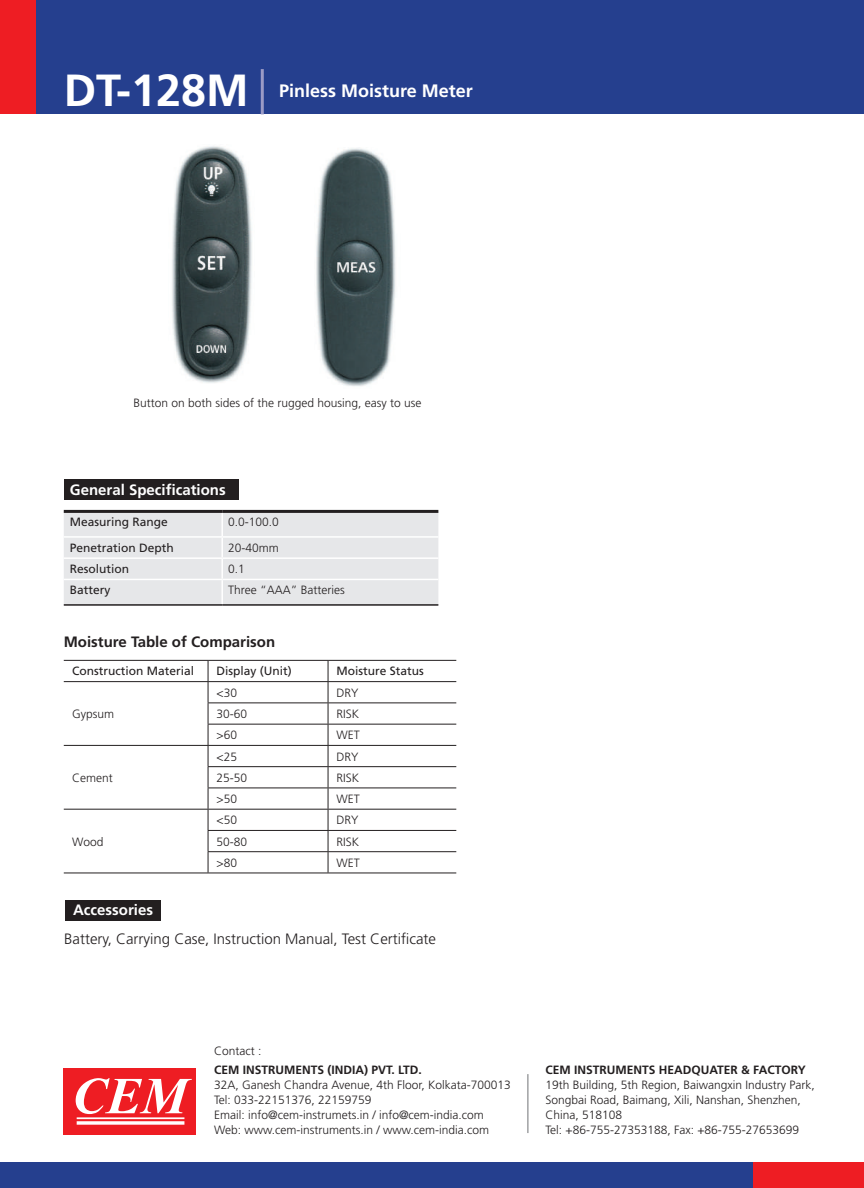
<style>
.page{position:relative;width:864px;height:1188px;background:#fff}
.page>*{position:absolute;margin:0;border:0;box-sizing:border-box;transform-origin:0 0}
.t1{font:italic 700 51.9px "Times New Roman";color:#fff}
.t2{font:700 45px "Frutiger";color:#fff}
.t3{font:700 18px "Frutiger";color:#fff}
.t4{font:300 15px "Frutiger";color:#231f20}
.t5{font:700 15px "Frutiger";color:#fff}
.t6{font:700 15px "Frutiger";color:#231f20}
.t7{font:300 12px/15px "Frutiger";color:#231f20}
.t8{font:12px "Frutiger";color:#231f20}
.t9{font:700 12px "Frutiger";color:#231f20}
</style>
<div class="page">
<div style="left:0;top:0;width:864px;height:114px;background:#253f8e"></div>
<div style="left:64px;top:1068px;width:132px;height:67px;background:#ee1d23"></div>
<hr style="left:77px;top:1117px;width:107px;height:2px;background:#fff">
<svg style="left:77px;top:1121px;width:107px;height:4px"></svg>
<hr style="left:261px;top:69px;width:3px;height:45px;background:#9b9bc6">
<div style="left:0;top:1162px;width:864px;height:26px;background:#253f8e"></div>
<div style="left:753px;top:1162px;width:111px;height:26px;background:#ee1d23"></div>
<div style="left:0;top:0;width:36px;height:114px;background:#ee1d23"></div>
<hr style="left:527px;top:1074px;width:1px;height:59px;background:#808285">
<div style="left:65px;top:900px;width:95px;height:21px;background:#231f20"></div>
<div style="left:65px;top:479px;width:174px;height:21px;background:#231f20"></div>
<div style="left:64px;top:513px;width:374px;height:91px;background:#e6e7e9"></div>
<hr style="left:64px;top:557px;width:158px;height:2px;background:#fff">
<hr style="left:222px;top:557px;width:216px;height:2px;background:#fff">
<hr style="left:221px;top:559px;width:2px;height:20px;background:#fff">
<hr style="left:64px;top:579px;width:158px;height:1px;background:#fff">
<hr style="left:222px;top:579px;width:216px;height:1px;background:#fff">
<hr style="left:221px;top:580px;width:2px;height:24px;background:#fff">
<hr style="left:64px;top:510px;width:158px;height:3px;background:#231f20">
<hr style="left:222px;top:510px;width:216px;height:3px;background:#231f20">
<hr style="left:64px;top:604px;width:158px;height:2px;background:#231f20">
<hr style="left:222px;top:604px;width:216px;height:2px;background:#231f20">
<hr style="left:64px;top:660px;width:144px;height:1px;background:#231f20">
<hr style="left:208px;top:660px;width:120px;height:1px;background:#231f20">
<hr style="left:328px;top:660px;width:128px;height:1px;background:#231f20">
<hr style="left:64px;top:681px;width:144px;height:1px;background:#231f20">
<hr style="left:208px;top:681px;width:120px;height:1px;background:#231f20">
<hr style="left:328px;top:681px;width:128px;height:1px;background:#231f20">
<hr style="left:208px;top:703px;width:120px;height:1px;background:#231f20">
<hr style="left:328px;top:703px;width:128px;height:1px;background:#231f20">
<hr style="left:208px;top:724px;width:120px;height:1px;background:#231f20">
<hr style="left:328px;top:724px;width:128px;height:1px;background:#231f20">
<hr style="left:64px;top:745px;width:144px;height:1px;background:#231f20">
<hr style="left:208px;top:745px;width:120px;height:1px;background:#231f20">
<hr style="left:328px;top:745px;width:128px;height:1px;background:#231f20">
<hr style="left:208px;top:766px;width:120px;height:1px;background:#231f20">
<hr style="left:328px;top:766px;width:128px;height:1px;background:#231f20">
<hr style="left:208px;top:788px;width:120px;height:1px;background:#231f20">
<hr style="left:328px;top:788px;width:128px;height:1px;background:#231f20">
<hr style="left:64px;top:809px;width:144px;height:1px;background:#231f20">
<hr style="left:208px;top:809px;width:120px;height:1px;background:#231f20">
<hr style="left:328px;top:809px;width:128px;height:1px;background:#231f20">
<hr style="left:208px;top:830px;width:120px;height:1px;background:#231f20">
<hr style="left:328px;top:830px;width:128px;height:1px;background:#231f20">
<hr style="left:208px;top:851px;width:120px;height:1px;background:#231f20">
<svg style="left:208px;top:661px;width:1px;height:212px"></svg>
<hr style="left:328px;top:851px;width:128px;height:1px;background:#231f20">
<svg style="left:328px;top:661px;width:1px;height:212px"></svg>
<hr style="left:64px;top:873px;width:144px;height:1px;background:#231f20">
<hr style="left:208px;top:873px;width:120px;height:1px;background:#231f20">
<hr style="left:328px;top:873px;width:128px;height:1px;background:#231f20">
<img style="left:172px;top:146px;width:80px;height:237px">
<img style="left:316px;top:148px;width:80px;height:238px">
<h2 class="t2" style="left:64px;top:64px;width:186px">DT-128M</h2>
<h3 class="t3" style="left:279px;top:80px;width:195px">Pinless Moisture Meter</h3>
<p class="t7" style="left:133px;top:395px;width:290px">Button on both sides of the rugged housing, easy to use</p>
<p class="t5" style="left:70px;top:481px;width:157px">General Specifications</p>
<p class="t8" style="left:70px;top:515px;width:100px">Measuring Range</p>
<p class="t7" style="left:228px;top:515px;width:52px">0.0-100.0</p>
<p class="t8" style="left:70px;top:541px;width:106px">Penetration Depth</p>
<p class="t7" style="left:228px;top:540px;width:52px">20-40mm</p>
<p class="t8" style="left:70px;top:562px;width:61px">Resolution</p>
<p class="t7" style="left:228px;top:562px;width:18px">0.1</p>
<p class="t8" style="left:70px;top:583px;width:42px">Battery</p>
<p class="t7" style="left:228px;top:583px;width:118px">Three “AAA” Batteries</p>
<p class="t6" style="left:64px;top:633px;width:213px">Moisture Table of Comparison</p>
<p class="t8" style="left:72px;top:664px;width:124px">Construction Material</p>
<p class="t8" style="left:217px;top:664px;width:77px">Display (Unit)</p>
<p class="t8" style="left:337px;top:664px;width:89px">Moisture Status</p>
<p class="t7" style="left:72px;top:707px;width:44px">Gypsum</p>
<p class="t7" style="left:217px;top:685px;width:22px">&lt;30</p>
<p class="t7" style="left:337px;top:685px;width:23px">DRY</p>
<p class="t7" style="left:217px;top:707px;width:32px">30-60</p>
<p class="t7" style="left:337px;top:707px;width:24px">RISK</p>
<p class="t7" style="left:217px;top:728px;width:22px">&gt;60</p>
<p class="t7" style="left:337px;top:728px;width:25px">WET</p>
<p class="t7" style="left:72px;top:770px;width:42px">Cement</p>
<p class="t7" style="left:72px;top:834px;width:33px">Wood</p>
<p class="t7" style="left:217px;top:749px;width:22px">&lt;25</p>
<p class="t7" style="left:337px;top:749px;width:23px">DRY</p>
<p class="t7" style="left:217px;top:770px;width:32px">25-50</p>
<p class="t7" style="left:337px;top:770px;width:24px">RISK</p>
<p class="t7" style="left:217px;top:792px;width:22px">&gt;50</p>
<p class="t7" style="left:337px;top:792px;width:25px">WET</p>
<p class="t7" style="left:217px;top:813px;width:22px">&lt;50</p>
<p class="t7" style="left:337px;top:813px;width:23px">DRY</p>
<p class="t7" style="left:217px;top:834px;width:32px">50-80</p>
<p class="t7" style="left:337px;top:834px;width:24px">RISK</p>
<p class="t7" style="left:217px;top:855px;width:22px">&gt;80</p>
<p class="t7" style="left:337px;top:855px;width:25px">WET</p>
<p class="t5" style="left:73px;top:901px;width:81px">Accessories</p>
<p class="t4" style="left:64px;top:930px;width:373px">Battery, Carrying Case, Instruction Manual, Test Certificate</p>
<h1 class="t1" style="left:72px;top:1060px;width:117px">CEM</h1>
<p class="t7" style="left:214px;top:1044px;width:49px">Contact :</p>
<p class="t9" style="left:214px;top:1063px;width:209px">CEM INSTRUMENTS (INDIA) PVT. LTD.</p>
<p class="t7" style="left:214px;top:1078px;width:298px">32A, Ganesh Chandra Avenue, 4th Floor, Kolkata-700013<br>Tel: 033-22151376, 22159759<br>Email: info@cem-instrumets.in / info@cem-india.com Web: www.cem-instruments.in / www.cem-india.com</p>
<p class="t9" style="left:545px;top:1063px;width:262px">CEM INSTRUMENTS HEADQUATER &amp; FACTORY</p>
<p class="t7" style="left:545px;top:1078px;width:271px">19th Building, 5th Region, Baiwangxin Industry Park, Songbai Road, Baimang, Xili, Nanshan, Shenzhen, China, 518108<br>Tel: +86-755-27353188, Fax: +86-755-27653699</p>
</div>
